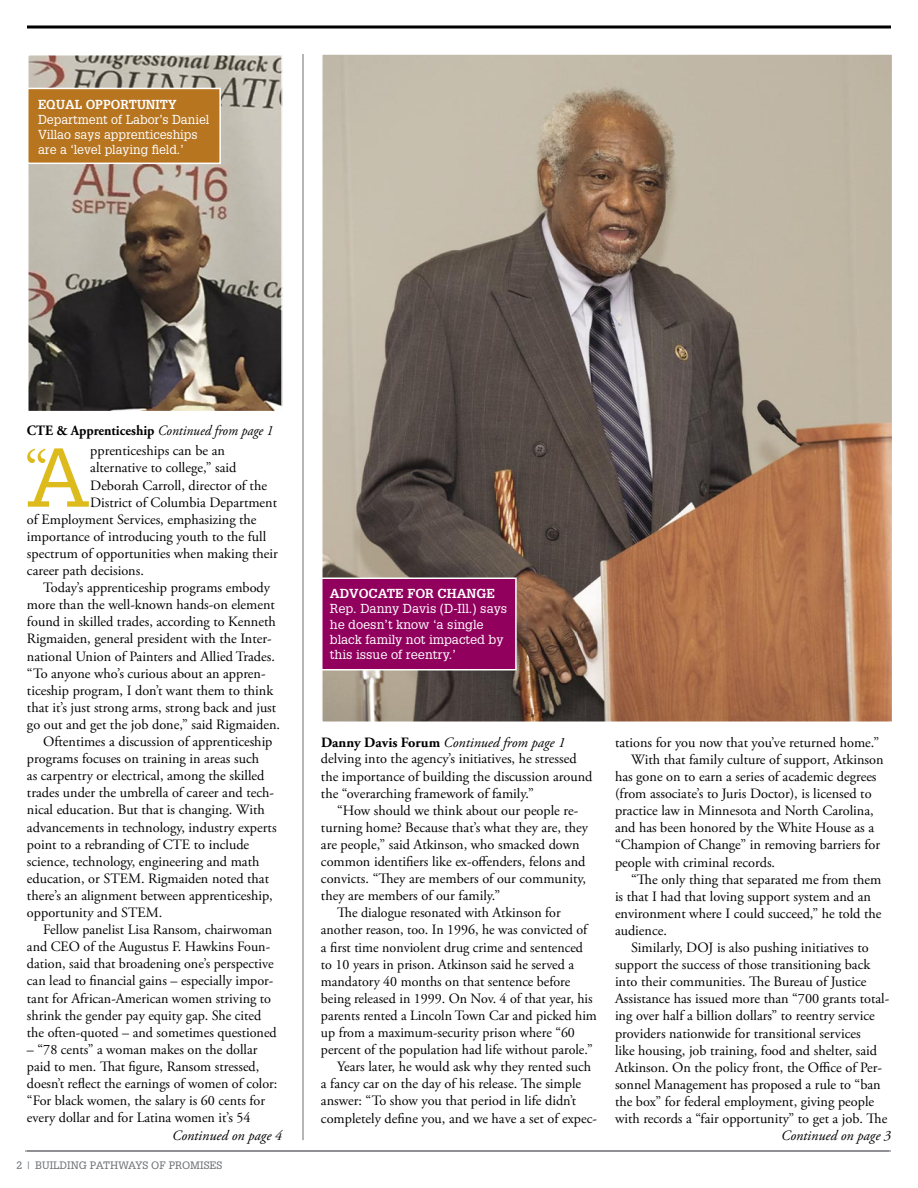
<style>
.page{position:relative;width:918px;height:1188px;background:#fff}
.page>*{position:absolute;margin:0;border:0;box-sizing:border-box;transform-origin:0 0}
.intro_paragraph{font:81.45px "Glypha LT Std";color:#ddbb1d}
.body_text{font:61.8px "Adobe Garamond Pro";color:#ddbb1d}
.body_text-2{font:14.25px/17.1px "Adobe Garamond Pro";color:#000}
.intro_paragraph-2{font:14.25px "Adobe Garamond Pro";color:#000}
.Continued_from{font:700 14.25px "Adobe Garamond Pro";color:#000;scale:.95 1}
.Continued_from-2{font:italic 14.25px "Adobe Garamond Pro";color:#000}
.Continued_on{font:italic 14.25px "Adobe Garamond Pro";color:#000}
.t1{font:12.75px/15.3px "Glypha LT Std";color:#fff}
.footer_left{font:10.5px "Glypha LT Std";color:#696c70}
.s1{font-weight:700}
.s2{font-weight:400;font-style:italic}
.s3{font-weight:700;font-style:normal}
</style>
<div class="page">
<img style="left:30px;top:57px;width:250px;height:352px">
<div style="left:27px;top:54px;width:256px;height:358px;border:2px solid #fff"></div>
<div style="left:28px;top:88px;width:192px;height:75px;background:#b77520"></div>
<div style="left:27px;top:88px;width:194px;height:76px;border:2px solid #fff"></div>
<img style="left:324px;top:56px;width:566px;height:664px">
<hr style="left:27px;top:25px;width:864px;height:3px;background:#000">
<hr style="left:25px;top:1151px;width:864px;height:1px;background:#696c70">
<hr style="left:27px;top:1151px;width:864px;height:1px;background:#696c70">
<div style="left:322px;top:578px;width:194px;height:92px;background:#92005e"></div>
<div style="left:321px;top:577px;width:196px;height:93px;border:2px solid #fff"></div>
<hr style="left:303px;top:54px;width:1px;height:1086px;background:#696c70">
<p class="t1" style="left:38px;top:96px;width:173px"><span class="s1">EQUAL OPPORTUNITY<br></span>Department of Labor’s Daniel<br>Villao says apprenticeships are a ‘level playing field.’</p>
<p class="Continued_from" style="left:27px;top:422px;width:261px">CTE &amp; Apprenticeship <span class="s2">Continued from page 1</span></p>
<p class="intro_paragraph" style="left:27px;top:428px;width:65px">A</p>
<p class="intro_paragraph-2" style="left:90px;top:442px;width:136px">pprenticeships can be an</p>
<p class="body_text" style="left:24px;top:436px;width:26px">“</p>
<p class="intro_paragraph-2" style="left:90px;top:459px;width:148px">alternative to college,” said</p>
<p class="intro_paragraph-2" style="left:90px;top:477px;width:178px">Deborah Carroll, director of the</p>
<p class="intro_paragraph-2" style="left:90px;top:494px;width:188px">District of Columbia Department</p>
<p class="intro_paragraph-2" style="left:27px;top:511px;width:231px">of Employment Services, emphasizing the</p>
<p class="intro_paragraph-2" style="left:27px;top:528px;width:241px">importance of introducing youth to the full</p>
<p class="intro_paragraph-2" style="left:27px;top:545px;width:252px">spectrum of opportunities when making their</p>
<p class="intro_paragraph-2" style="left:27px;top:562px;width:118px">career path decisions.</p>
<p class="body_text-2" style="left:27px;top:580px;width:255px;text-indent:16px">Today’s apprenticeship programs embody more than the well-known hands-on element found in skilled trades, according to Kenneth Rigmaiden, general president with the Inter&shy;national Union of Painters and Allied Trades. “To anyone who’s curious about an appren&shy;ticeship program, I don’t want them to think that it’s just strong arms, strong back and just go out and get the job done,” said Rigmaiden.</p>
<p class="body_text-2" style="left:27px;top:734px;width:251px;text-indent:16px">Oftentimes a discussion of apprenticeship programs focuses on training in areas such<br>as carpentry or electrical, among the skilled trades under the umbrella of career and tech&shy;nical education. But that is changing. With advancements in technology, industry experts point to a rebranding of CTE to include science, technology, engineering and math education, or STEM. Rigmaiden noted that there’s an alignment between apprenticeship, opportunity and STEM.</p>
<p class="body_text-2" style="left:27px;top:922px;width:251px;text-indent:16px">Fellow panelist Lisa Ransom, chairwoman and CEO of the Augustus F. Hawkins Foun&shy;dation, said that broadening one’s perspective can lead to financial gains – especially impor&shy;tant for African-American women striving to shrink the gender pay equity gap. She cited the often-quoted – and sometimes questioned</p>
<p class="body_text-2" style="left:27px;top:1041px;width:252px">– “78 cents” a woman makes on the dollar paid to men. That figure, Ransom stressed, doesn’t reflect the earnings of women of color: “For black women, the salary is 60 cents for every dollar and for Latina women it’s 54</p>
<p class="Continued_on" style="left:172px;top:1127px;width:111px">Continued on page 4</p>
<p class="footer_left" style="left:17px;top:1158px;width:207px">2 | BUILDING PATHWAYS OF PROMISES</p>
<p class="t1" style="left:330px;top:586px;width:179px"><span class="s1">ADVOCATE FOR CHANGE<br></span>Rep. Danny Davis (D-Ill.) says he doesn’t know ‘a single black family not impacted by this issue of reentry.’</p>
<p class="Continued_from-2" style="left:321px;top:734px;width:246px"><span class="s3">Danny Davis Forum</span> Continued from page 1</p>
<p class="body_text-2" style="left:321px;top:751px;width:273px">delving into the agency’s initiatives, he stressed the importance of building the discussion around the “overarching framework of family.”</p>
<p class="body_text-2" style="left:321px;top:802px;width:269px;text-indent:16px">“How should we think about our people re&shy;turning home? Because that’s what they are, they are people,” said Atkinson, who smacked down common identifiers like ex-offenders, felons and convicts. “They are members of our community, they are members of our family.”</p>
<p class="body_text-2" style="left:321px;top:905px;width:277px;text-indent:16px">The dialogue resonated with Atkinson for another reason, too. In 1996, he was convicted of<br>a first time nonviolent drug crime and sentenced to 10 years in prison. Atkinson said he served a mandatory 40 months on that sentence before being released in 1999. On Nov. 4 of that year, his parents rented a Lincoln Town Car and picked him up from a maximum-security prison where “60 percent of the population had life without parole.”</p>
<p class="body_text-2" style="left:321px;top:1059px;width:278px;text-indent:16px">Years later, he would ask why they rented such a fancy car on the day of his release. The simple answer: “To show you that period in life didn’t completely define you, and we have a set of expec-</p>
<p class="body_text-2" style="left:615px;top:734px;width:266px">tations for you now that you’ve returned home.”</p>
<p class="body_text-2" style="left:615px;top:751px;width:270px;text-indent:16px">With that family culture of support, Atkinson has gone on to earn a series of academic degrees (from associate’s to Juris Doctor), is licensed to practice law in Minnesota and North Carolina, and has been honored by the White House as a “Champion of Change” in removing barriers for people with criminal records.</p>
<p class="body_text-2" style="left:615px;top:871px;width:268px;text-indent:16px">“The only thing that separated me from them is that I had that loving support system and an environment where I could succeed,” he told the audience.</p>
<p class="body_text-2" style="left:615px;top:939px;width:276px;text-indent:16px">Similarly, DOJ is also pushing initiatives to support the success of those transitioning back into their communities. The Bureau of Justice Assistance has issued more than “700 grants total&shy;ing over half a billion dollars” to reentry service providers nationwide for transitional services<br>like housing, job training, food and shelter, said Atkinson. On the policy front, the Office of Per&shy;sonnel Management has proposed a rule to “ban the box” for federal employment, giving people with records a “fair opportunity” to get a job. The</p>
<p class="Continued_on" style="left:781px;top:1127px;width:111px">Continued on page 3</p>
</div>
